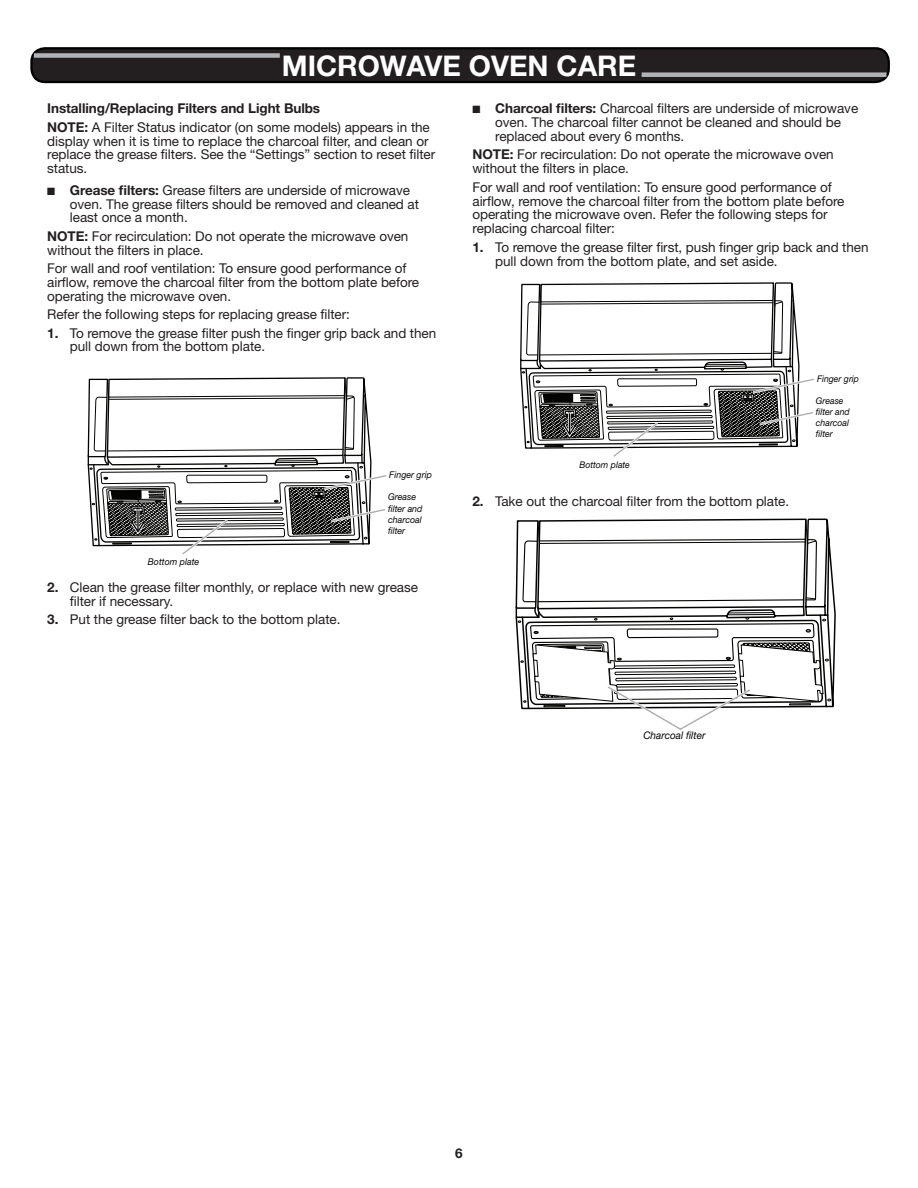
<style>
.page{position:relative;width:918px;height:1188px;background:#fff}
.page>*{position:absolute;margin:0;border:0;box-sizing:border-box;transform-origin:0 0}
.Heading_1_Cook{font:700 28.5px "Helvetica Neue";color:#fff}
.Body{font:13.5px/13.8px "Helvetica Neue LT Std";letter-spacing:-.005em;color:#231f20}
.Body-2{font:700 13.5px "Helvetica Neue LT Std";letter-spacing:-.005em;color:#231f20}
.t1{font:italic 10.5px "Helvetica Neue";color:#040503;scale:.96 1}
.t2{font:italic 9.3px/11.1px "Helvetica Neue";color:#040503;scale:.96 1}
.t3{font:italic 9.15px/10.9px "Helvetica Neue";color:#040503;scale:.96 1}
.s1{font-weight:700}
</style>
<div class="page">
<svg style="left:88px;top:377px;width:299px;height:178px"></svg>
<svg style="left:520px;top:282px;width:294px;height:175px"></svg>
<svg style="left:516px;top:519px;width:318px;height:211px"></svg>
<div style="left:31px;top:48px;width:858px;height:34px;background:#231f20;border-radius:13px"></div>
<div style="left:30px;top:47px;width:860px;height:36px;border:2px solid #000;border-radius:13px"></div>
<div style="left:34px;top:53px;width:246px;height:5px;background:#b2b3b7"></div>
<div style="left:642px;top:72px;width:245px;height:5px;background:#b2b3b7"></div>
<h1 class="Heading_1_Cook" style="left:282px;top:48px;width:356px">MICROWAVE OVEN CARE</h1>
<p class="Body-2" style="left:47px;top:100px;width:274px">Installing/Replacing Filters and Light Bulbs</p>
<p class="Body" style="left:47px;top:120px;width:390px"><span class="s1">NOTE:</span> A Filter Status indicator (on some models) appears in the display when it is time to replace the charcoal filter, and clean or replace the grease filters. See the “Settings” section to reset filter status.</p>
<p class="Body" style="left:70px;top:183px;width:351px;text-indent:-23px">■ <span class="s1">Grease filters:</span> Grease filters are underside of microwave oven. The grease filters should be removed and cleaned at least once a month.</p>
<p class="Body" style="left:47px;top:229px;width:363px"><span class="s1">NOTE:</span> For recirculation: Do not operate the microwave oven without the filters in place.</p>
<p class="Body" style="left:47px;top:261px;width:373px">For wall and roof ventilation: To ensure good performance of airflow, remove the charcoal filter from the bottom plate before operating the microwave oven.</p>
<p class="Body" style="left:47px;top:307px;width:304px">Refer the following steps for replacing grease filter:</p>
<p class="Body" style="left:70px;top:326px;width:368px;text-indent:-23px"><span class="s1">1.</span> To remove the grease filter push the finger grip back and then pull down from the bottom plate.</p>
<p class="t2" style="left:389px;top:469px;width:46px">Finger grip</p>
<p class="t2" style="left:148px;top:556px;width:55px">Bottom plate</p>
<p class="t2" style="left:388px;top:491px;width:37px">Grease filter and charcoal filter</p>
<p class="Body" style="left:70px;top:580px;width:350px;text-indent:-23px"><span class="s1">2.</span> Clean the grease filter monthly, or replace with new grease filter if necessary.</p>
<p class="Body" style="left:47px;top:612px;width:295px"><span class="s1">3.</span> Put the grease filter back to the bottom plate.</p>
<p class="Body" style="left:495px;top:101px;width:365px;text-indent:-23px">■ <span class="s1">Charcoal filters:</span> Charcoal filters are underside of microwave oven. The charcoal filter cannot be cleaned and should be replaced about every 6 months.</p>
<p class="Body" style="left:472px;top:148px;width:363px"><span class="s1">NOTE:</span> For recirculation: Do not operate the microwave oven without the filters in place.</p>
<p class="Body" style="left:472px;top:180px;width:373px">For wall and roof ventilation: To ensure good performance of airflow, remove the charcoal filter from the bottom plate before operating the microwave oven. Refer the following steps for replacing charcoal filter:</p>
<p class="Body" style="left:495px;top:240px;width:375px;text-indent:-23px"><span class="s1">1.</span> To remove the grease filter first, push finger grip back and then pull down from the bottom plate, and set aside.</p>
<p class="t3" style="left:817px;top:373px;width:45px">Finger grip</p>
<p class="t3" style="left:579px;top:459px;width:54px">Bottom plate</p>
<p class="Body" style="left:472px;top:494px;width:318px"><span class="s1">2.</span> Take out the charcoal filter from the bottom plate.</p>
<p class="t3" style="left:816px;top:395px;width:37px">Grease filter and charcoal filter</p>
<p class="t1" style="left:643px;top:729px;width:66px">Charcoal filter</p>
<p class="Body-2" style="left:455px;top:1145px;width:9px">6</p>
</div>
